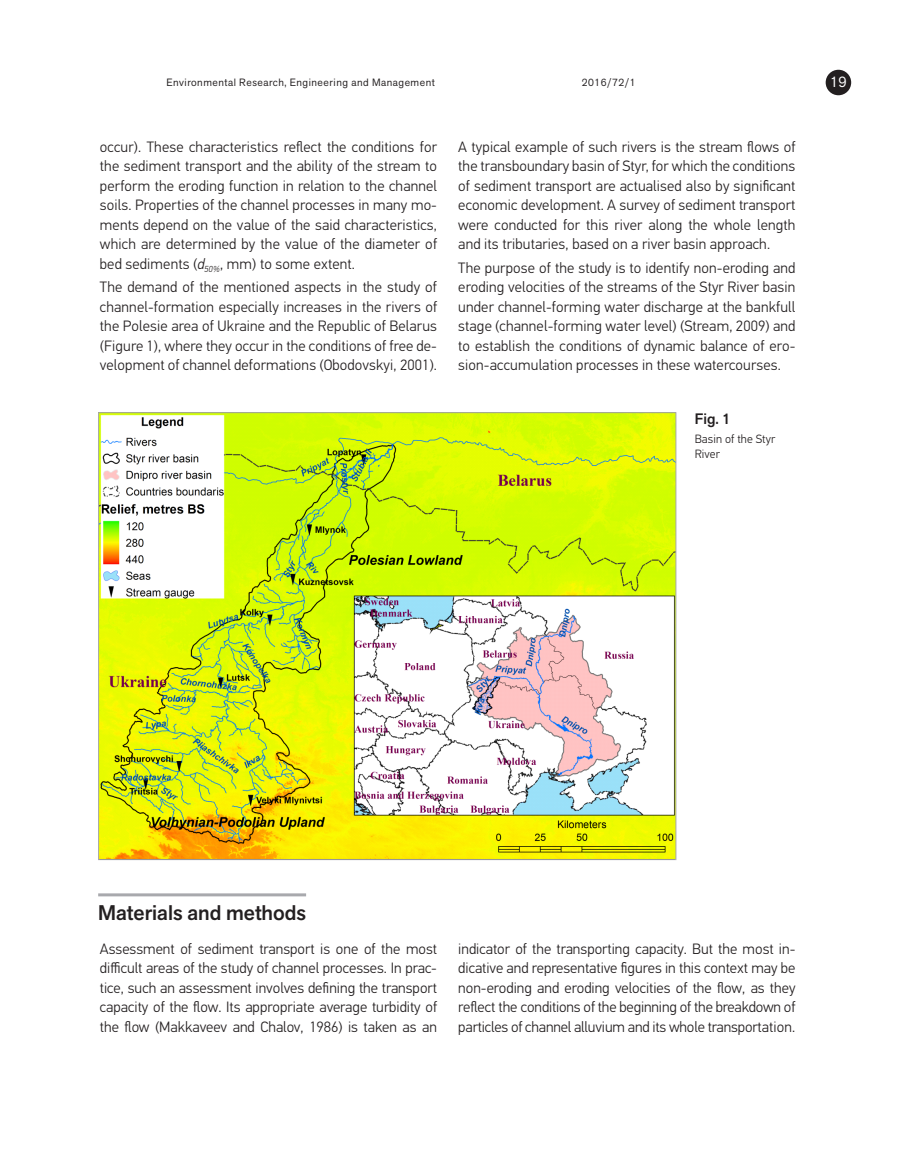
<style>
.page{position:relative;width:906px;height:1174px;background:#fff}
.page>*{position:absolute;margin:0;border:0;box-sizing:border-box;transform-origin:0 0}
.skyrelis{font:500 21px "Akzid Grtsk Next";color:#231f20}
.pagrindinis{font:300 15px/19.5px "PF Din Text Pro";letter-spacing:.01em;color:#231f20;text-align:justify}
.skyrelis_mazas{font:500 15px "Akzid Grtsk Next";color:#231f20}
.t1{font:15px "Akzid Grtsk Next";color:#fff}
.skyrelis-2{font:300 12px/15px "PF Din Text Pro";letter-spacing:.01em;color:#231f20}
.t2{font:10.5px "Akzid Grtsk Next";letter-spacing:.05em;color:#231f20}
.s1{font-style:italic}
</style>
<div class="page">
<div style="left:825px;top:70px;width:26px;height:25px;background:#231f20;border-radius:50%"></div>
<hr style="left:98px;top:893px;width:208px;height:3px;background:#a8a9ad">
<img style="left:100px;top:414px;width:574px;height:444px">
<p class="t2" style="left:167px;top:76px;width:270px">Environmental Research, Engineering and Management</p>
<p class="t2" style="left:581px;top:76px;width:55px">2016/72/1</p>
<p class="t1" style="left:830px;top:72px;width:18px">19</p>
<p class="pagrindinis" style="left:100px;top:137px;width:338px">occur). These characteristics reflect the conditions for the sediment transport and the ability of the stream to perform the eroding function in relation to the channel soils. Properties of the channel processes in many mo&shy;ments depend on the value of the said characteristics, which are determined by the value of the diameter of bed sediments (<span class="s1">d</span><sub>50%</sub>, mm) to some extent.</p>
<p class="pagrindinis" style="left:100px;top:278px;width:339px">The demand of the mentioned aspects in the study of channel-formation especially increases in the rivers of the Polesie area of Ukraine and the Republic of Belarus (Figure 1), where they occur in the conditions of free de&shy;velopment of channel deformations (Obodovskyi, 2001).</p>
<p class="pagrindinis" style="left:458px;top:137px;width:339px">A typical example of such rivers is the stream flows of the transboundary basin of Styr, for which the conditions of sediment transport are actualised also by significant economic development. A survey of sediment transport were conducted for this river along the whole length and its tributaries, based on a river basin approach.</p>
<p class="pagrindinis" style="left:458px;top:258px;width:338px">The purpose of the study is to identify non-eroding and eroding velocities of the streams of the Styr River basin under channel-forming water discharge at the bankfull stage (channel-forming water level) (Stream, 2009) and to establish the conditions of dynamic balance of ero&shy;sion-accumulation processes in these watercourses.</p>
<p class="skyrelis_mazas" style="left:694px;top:408px;width:38px">Fig. 1</p>
<p class="skyrelis-2" style="left:694px;top:431px;width:82px">Basin of the Styr<br>River</p>
<p class="skyrelis" style="left:98px;top:899px;width:209px">Materials and methods</p>
<p class="pagrindinis" style="left:100px;top:939px;width:339px">Assessment of sediment transport is one of the most difficult areas of the study of channel processes. In prac&shy;tice, such an assessment involves defining the transport capacity of the flow. Its appropriate average turbidity of the flow (Makkaveev and Chalov, 1986) is taken as an</p>
<p class="pagrindinis" style="left:458px;top:939px;width:339px">indicator of the transporting capacity. But the most in&shy;dicative and representative figures in this context may be non-eroding and eroding velocities of the flow, as they reflect the conditions of the beginning of the breakdown of particles of channel alluvium and its whole transportation.</p>
</div>
